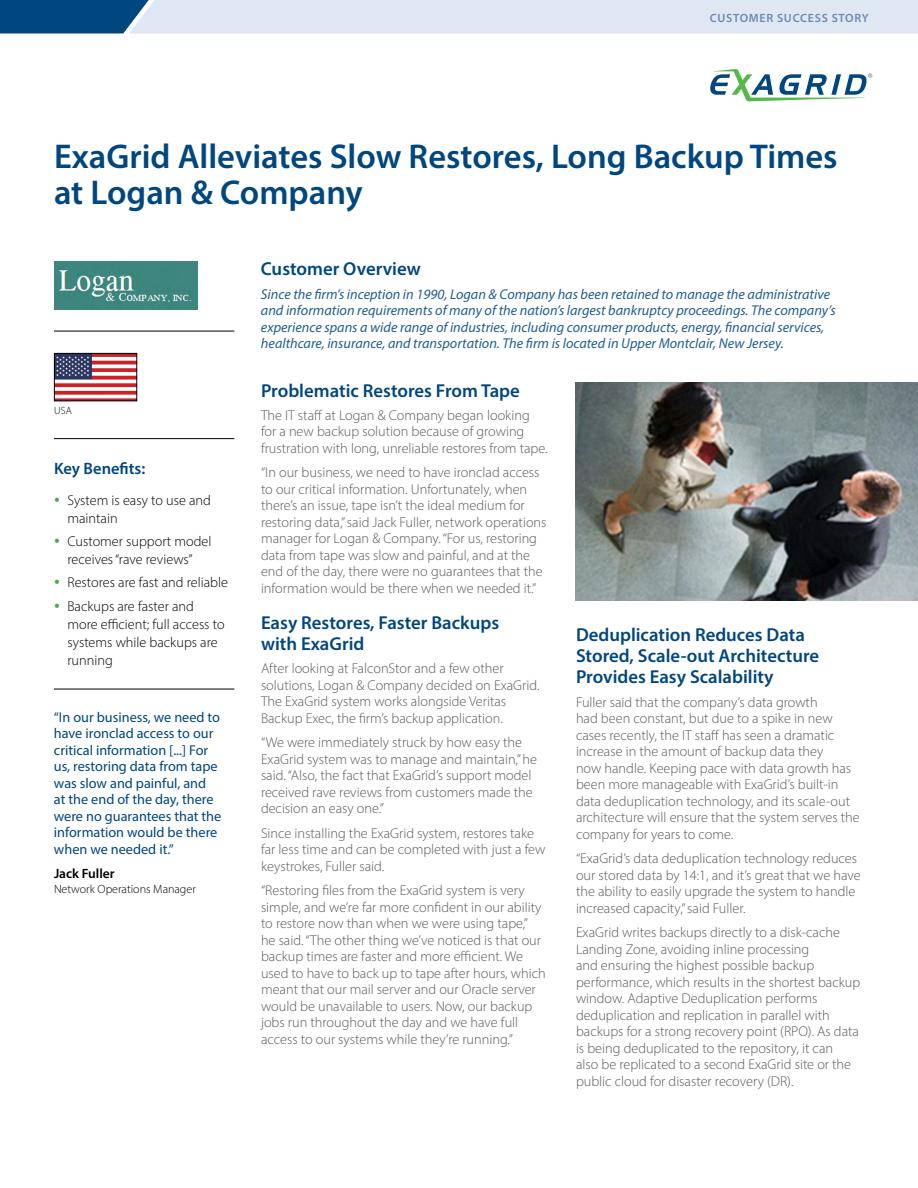
<style>
.page{position:relative;width:918px;height:1188px;background:#fff}
.page>*{position:absolute;margin:0;border:0;box-sizing:border-box;transform-origin:0 0}
.t1{font:600 34.5px/36px "Myriad Pro";color:#00467f}
.t2{font:600 18.75px/21px "Myriad Pro";color:#00467f}
.t3{font:600 16.5px "Myriad Pro";color:#00467f}
.t4{font:300 14.25px/16.5px "Myriad Pro";color:#58595b}
.t5{font:italic 14.25px/16.5px "Myriad Pro";color:#235d92}
.t6{font:14.25px/16.5px "Myriad Pro";color:#00467f}
.t7{font:300 14.25px/18px "Myriad Pro";color:#000}
.t8{font:600 13.5px "Myriad Pro";color:#000}
.t9{font:300 12px "Myriad Pro";color:#000}
.t10{font:600 12px "Myriad Pro";letter-spacing:.06em;color:#6c89b4}
.t11{font:300 10.5px "Myriad Pro";color:#000}
</style>
<div class="page">
<svg style="left:0;top:0;width:918px;height:33px;background:#bed0e0"></svg>
<svg style="left:710px;top:69px;width:162px;height:33px"></svg>
<img style="left:54px;top:261px;width:144px;height:49px">
<img style="left:576px;top:382px;width:342px;height:218px">
<img style="left:56px;top:355px;width:79px;height:44px">
<div style="left:54px;top:353px;width:83px;height:48px;border:1px solid #000"></div>
<hr style="left:54px;top:438px;width:180px;height:1px;background:#000">
<hr style="left:54px;top:689px;width:180px;height:1px;background:#000">
<hr style="left:54px;top:331px;width:180px;height:1px;background:#000">
<p class="t10" style="left:710px;top:10px;width:161px">CUSTOMER SUCCESS STORY</p>
<h1 class="t1" style="left:54px;top:138px;width:785px">ExaGrid Alleviates Slow Restores, Long Backup Times at Logan &amp; Company</h1>
<p class="t11" style="left:54px;top:405px;width:20px">USA</p>
<p class="t3" style="left:54px;top:458px;width:93px">Key Benefits:</p>
<p class="t7" style="left:67px;top:491px;width:145px">System is easy to use and maintain</p>
<p class="t7" style="left:67px;top:532px;width:145px">Customer support model receives “rave reviews”</p>
<p class="t7" style="left:67px;top:571px;width:162px;line-height:23.4px">Restores are fast and reliable<br>Backups are faster and</p>
<p class="t7" style="left:67px;top:615px;width:159px">more efficient; full access to systems while backups are running</p>
<p class="t6" style="left:54px;top:708px;width:169px">“In our business, we need to have ironclad access to our critical information [...] For us, restoring data from tape was slow and painful, and<br>at the end of the day, there were no guarantees that the information would be there when we needed it.”</p>
<p class="t8" style="left:54px;top:865px;width:62px">Jack Fuller</p>
<p class="t9" style="left:54px;top:882px;width:143px">Network Operations Manager</p>
<h2 class="t2" style="left:261px;top:258px;width:161px">Customer Overview</h2>
<p class="t5" style="left:261px;top:285px;width:576px">Since the firm’s inception in 1990, Logan &amp; Company has been retained to manage the administrative and information requirements of many of the nation’s largest bankruptcy proceedings. The company’s experience spans a wide range of industries, including consumer products, energy, financial services, healthcare, insurance, and transportation. The firm is located in Upper Montclair, New Jersey.</p>
<h2 class="t2" style="left:261px;top:379px;width:260px">Problematic Restores From Tape</h2>
<p class="t4" style="left:261px;top:407px;width:288px">The IT staff at Logan &amp; Company began looking for a new backup solution because of growing frustration with long, unreliable restores from tape.</p>
<p class="t4" style="left:261px;top:464px;width:287px">“In our business, we need to have ironclad access to our critical information. Unfortunately, when there’s an issue, tape isn’t the ideal medium for restoring data,” said Jack Fuller, network operations manager for Logan &amp; Company. “For us, restoring data from tape was slow and painful, and at the end of the day, there were no guarantees that the information would be there when we needed it.”</p>
<h2 class="t2" style="left:261px;top:611px;width:240px">Easy Restores, Faster Backups with ExaGrid</h2>
<p class="t4" style="left:261px;top:660px;width:280px">After looking at FalconStor and a few other solutions, Logan &amp; Company decided on ExaGrid.<br>The ExaGrid system works alongside Veritas Backup Exec, the firm’s backup application.</p>
<p class="t4" style="left:261px;top:734px;width:278px">“We were immediately struck by how easy the ExaGrid system was to manage and maintain,” he said. “Also, the fact that ExaGrid’s support model received rave reviews from customers made the decision an easy one.”</p>
<p class="t4" style="left:261px;top:825px;width:286px">Since installing the ExaGrid system, restores take far less time and can be completed with just a few keystrokes, Fuller said.</p>
<p class="t4" style="left:261px;top:882px;width:286px">“Restoring files from the ExaGrid system is very simple, and we’re far more confident in our ability to restore now than when we were using tape,” he said. “The other thing we’ve noticed is that our backup times are faster and more efficient. We used to have to back up to tape after hours, which meant that our mail server and our Oracle server would be unavailable to users. Now, our backup jobs run throughout the day and we have full access to our systems while they’re running.”</p>
<h2 class="t2" style="left:576px;top:624px;width:245px">Deduplication Reduces Data<br>Stored, Scale-out Architecture<br>Provides Easy Scalability</h2>
<p class="t4" style="left:576px;top:693px;width:285px">Fuller said that the company’s data growth<br>had been constant, but due to a spike in new cases recently, the IT staff has seen a dramatic increase in the amount of backup data they<br>now handle. Keeping pace with data growth has been more manageable with ExaGrid’s built-in data deduplication technology, and its scale-out architecture will ensure that the system serves the company for years to come.</p>
<p class="t4" style="left:576px;top:850px;width:286px">“ExaGrid’s data deduplication technology reduces our stored data by 14:1, and it’s great that we have the ability to easily upgrade the system to handle increased capacity,” said Fuller.</p>
<p class="t4" style="left:576px;top:924px;width:286px">ExaGrid writes backups directly to a disk-cache Landing Zone, avoiding inline processing<br>and ensuring the highest possible backup performance, which results in the shortest backup window. Adaptive Deduplication performs deduplication and replication in parallel with backups for a strong recovery point (RPO). As data is being deduplicated to the repository, it can<br>also be replicated to a second ExaGrid site or the public cloud for disaster recovery (DR).</p>
</div>
